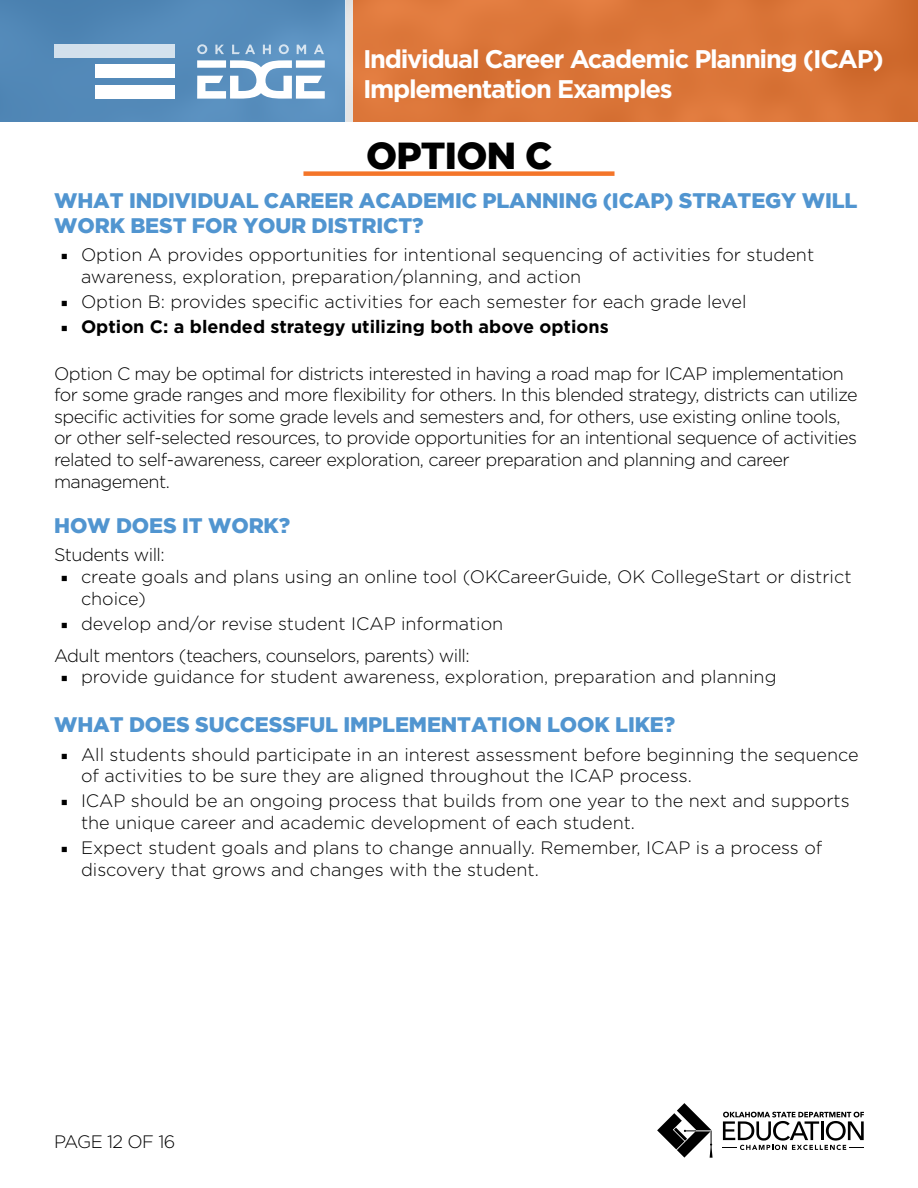
<style>
.page{position:relative;width:918px;height:1188px;background:#fff}
.page>*{position:absolute;margin:0;border:0;box-sizing:border-box;transform-origin:0 0}
.Main_Header{font:900 37.5px "Gotham";letter-spacing:-.02em;color:#000}
.t1{font:700 25.5px/30px "Gotham";letter-spacing:-.05em;color:#fff}
.Header_1{font:900 21px/25.2px "Gotham";letter-spacing:-.005em;color:#5195d0}
.Paragraph{font:300 18px/21.6px "Gotham";color:#000}
.Paragraph-2{font:300 18px/21.6px "Gotham";letter-spacing:-.03em;color:#000}
.t2{font:700 18px "Gotham";color:#000}
.s1{font-family:"Minion Pro";font-weight:400}
</style>
<div class="page">
<div style="left:353px;top:0;width:565px;height:121px;background:#db7538"></div>
<div style="left:0;top:0;width:346px;height:122px;background:#538ab9"></div>
<div style="left:346px;top:0;width:7px;height:121px;background:#e8e8e8"></div>
<div style="left:55px;top:44px;width:120px;height:13px;background:#d4e1ed"></div>
<div style="left:96px;top:65px;width:79px;height:13px;background:#fff"></div>
<div style="left:96px;top:86px;width:79px;height:13px;background:#fff"></div>
<svg style="left:197px;top:60px;width:128px;height:39px"></svg>
<svg style="left:197px;top:44px;width:127px;height:10px"></svg>
<svg style="left:723px;top:1112px;width:141px;height:38px"></svg>
<svg style="left:657px;top:1103px;width:56px;height:55px"></svg>
<div style="left:303px;top:171px;width:312px;height:5px;background:#f47529"></div>
<h2 class="t1" style="left:363px;top:43px;width:522px">Individual Career Academic Planning (ICAP)<br>Implementation Examples</h2>
<p class="Main_Header" style="left:366px;top:134px;width:188px">OPTION C</p>
<p class="Header_1" style="left:54px;top:187px;width:805px">WHAT INDIVIDUAL CAREER ACADEMIC PLANNING (ICAP) STRATEGY WILL<br>WORK BEST FOR YOUR DISTRICT?</p>
<p class="Paragraph" style="left:81px;top:243px;width:735px;text-indent:-20px"><span class="s1">■</span> Option A provides opportunities for intentional sequencing of activities for student awareness, exploration, preparation/planning, and action</p>
<p class="Paragraph" style="left:61px;top:290px;width:687px"><span class="s1">■</span> Option B: provides specific activities for each semester for each grade level</p>
<p class="t2" style="left:61px;top:316px;width:549px"><span class="s1">■</span> Option C: a blended strategy utilizing both above options</p>
<p class="Paragraph-2" style="left:54px;top:362px;width:805px">Option C may be optimal for districts interested in having a road map for ICAP implementation for some grade ranges and more flexibility for others. In this blended strategy, districts can utilize specific activities for some grade levels and semesters and, for others, use existing online tools, or other self-selected resources, to provide opportunities for an intentional sequence of activities related to self-awareness, career exploration, career preparation and planning and career management.</p>
<p class="Header_1" style="left:54px;top:513px;width:237px">HOW DOES IT WORK?</p>
<p class="Paragraph-2" style="left:54px;top:544px;width:112px">Students will:</p>
<p class="Paragraph" style="left:81px;top:565px;width:772px;text-indent:-20px"><span class="s1">■</span> create goals and plans using an online tool (OKCareerGuide, OK CollegeStart or district choice)</p>
<p class="Paragraph" style="left:61px;top:612px;width:444px"><span class="s1">■</span> develop and/or revise student ICAP information</p>
<p class="Paragraph-2" style="left:54px;top:644px;width:417px">Adult mentors (teachers, counselors, parents) will:</p>
<p class="Paragraph" style="left:61px;top:666px;width:717px"><span class="s1">■</span> provide guidance for student awareness, exploration, preparation and planning</p>
<p class="Header_1" style="left:54px;top:712px;width:622px">WHAT DOES SUCCESSFUL IMPLEMENTATION LOOK LIKE?</p>
<p class="Paragraph" style="left:81px;top:743px;width:779px;text-indent:-20px"><span class="s1">■</span> All students should participate in an interest assessment before beginning the sequence of activities to be sure they are aligned throughout the ICAP process.</p>
<p class="Paragraph" style="left:81px;top:790px;width:770px;text-indent:-20px"><span class="s1">■</span> ICAP should be an ongoing process that builds from one year to the next and supports the unique career and academic development of each student.</p>
<p class="Paragraph" style="left:81px;top:836px;width:743px;text-indent:-20px"><span class="s1">■</span> Expect student goals and plans to change annually. Remember, ICAP is a process of discovery that grows and changes with the student.</p>
<p class="Paragraph-2" style="left:54px;top:1131px;width:123px">PAGE 12 OF 16</p>
</div>
